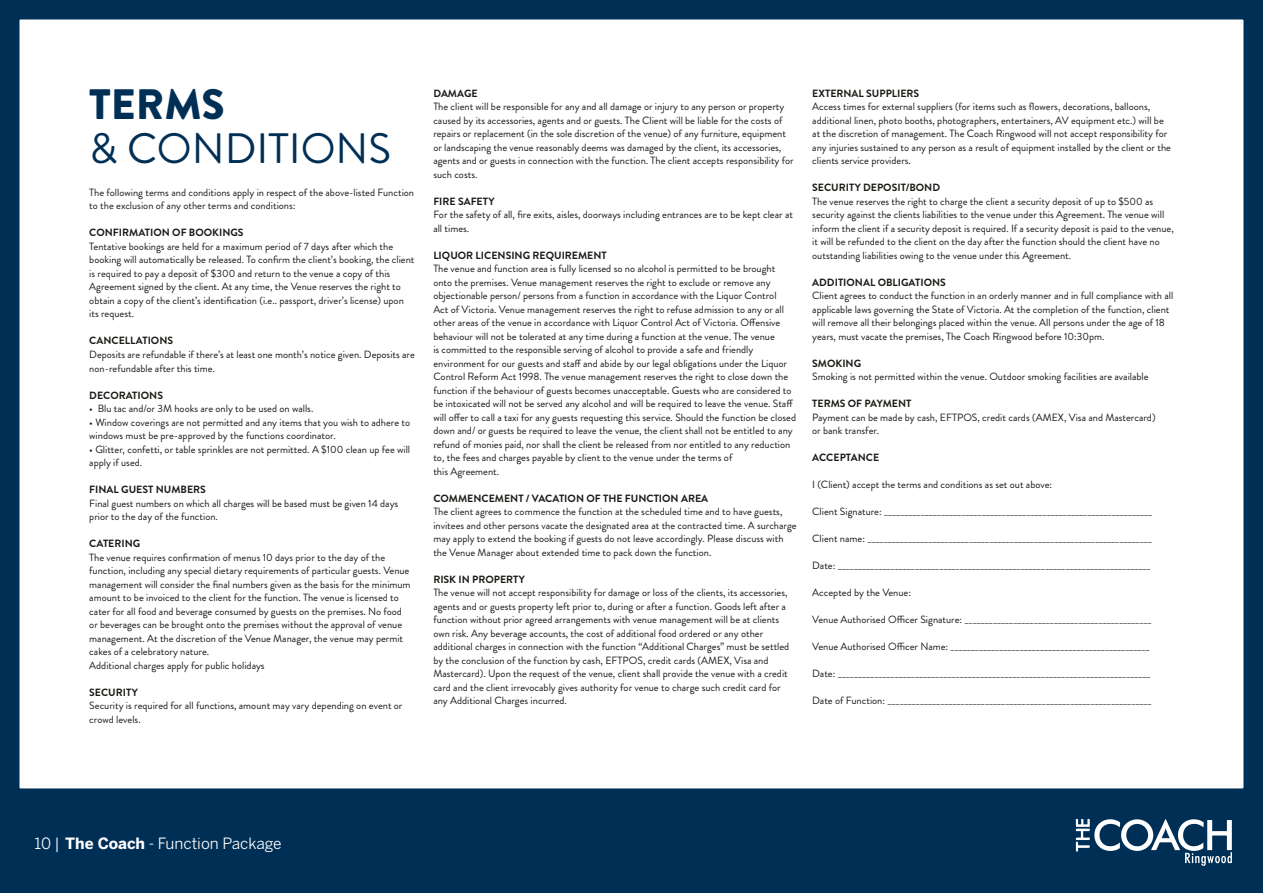
<style>
.page{position:relative;width:1263px;height:893px;background:#fff}
.page>*{position:absolute;margin:0;border:0;box-sizing:border-box;transform-origin:0 0}
.t1{font:42.45px "Brandon Grotesque";color:#002f56}
.t2{font:900 42.45px "Brandon Grotesque";color:#002f56}
.t3{font:15.45px "Benton Sans";color:#fff}
.t4{font:10.5px/13.5px "Brandon Grotesque";color:#1b1915}
.t5{font:700 10.5px "Brandon Grotesque";color:#1b1915}
.s1{font-weight:700}
</style>
<div class="page">
<div style="left:0;top:0;width:1263px;height:808px;border:19px solid #002f56"></div>
<div style="left:0;top:804px;width:1263px;height:89px;background:#002f56"></div>
<svg style="left:1076px;top:819px;width:156px;height:47px"></svg>
<h1 class="t2" style="left:89px;top:74px;width:137px">TERMS</h1>
<h1 class="t1" style="left:89px;top:119px;width:303px">&amp; CONDITIONS</h1>
<p class="t4" style="left:89px;top:186px;width:326px">The following terms and conditions apply in respect of the above-listed Function to the exclusion of any other terms and conditions:</p>
<p class="t5" style="left:89px;top:225px;width:156px">CONFIRMATION OF BOOKINGS</p>
<p class="t4" style="left:89px;top:240px;width:327px">Tentative bookings are held for a maximum period of 7 days after which the booking will automatically be released. To confirm the client’s booking, the client is required to pay a deposit of $300 and return to the venue a copy of this Agreement signed by the client. At any time, the Venue reserves the right to obtain a copy of the client’s identification (i.e.. passport, driver’s license) upon its request.</p>
<p class="t5" style="left:89px;top:334px;width:85px">CANCELLATIONS</p>
<p class="t4" style="left:89px;top:348px;width:327px">Deposits are refundable if there’s at least one month’s notice given. Deposits are non-refundable after this time.</p>
<p class="t5" style="left:89px;top:388px;width:75px">DECORATIONS</p>
<p class="t4" style="left:89px;top:402px;width:226px">• Blu tac and/or 3M hooks are only to be used on walls.</p>
<p class="t4" style="left:89px;top:415px;width:322px">• Window coverings are not permitted and any items that you wish to adhere to windows must be pre-approved by the functions coordinator.</p>
<p class="t4" style="left:89px;top:442px;width:322px">• Glitter, confetti, or table sprinkles are not permitted. A $100 clean up fee will apply if used.</p>
<p class="t5" style="left:89px;top:482px;width:118px">FINAL GUEST NUMBERS</p>
<p class="t4" style="left:89px;top:496px;width:310px">Final guest numbers on which all charges will be based must be given 14 days prior to the day of the function.</p>
<p class="t5" style="left:89px;top:536px;width:53px">CATERING</p>
<p class="t4" style="left:89px;top:550px;width:323px">The venue requires confirmation of menus 10 days prior to the day of the function, including any special dietary requirements of particular guests. Venue management will consider the final numbers given as the basis for the minimum amount to be invoiced to the client for the function. The venue is licensed to cater for all food and beverage consumed by guests on the premises. No food or beverages can be brought onto the premises without the approval of venue management. At the discretion of the Venue Manager, the venue may permit cakes of a celebratory nature.<br>Additional charges apply for public holidays</p>
<p class="t5" style="left:89px;top:685px;width:50px">SECURITY</p>
<p class="t4" style="left:89px;top:699px;width:315px">Security is required for all functions, amount may vary depending on event or crowd levels.</p>
<p class="t5" style="left:433px;top:86px;width:46px">DAMAGE</p>
<p class="t4" style="left:433px;top:100px;width:362px">The client will be responsible for any and all damage or injury to any person or property caused by its accessories, agents and or guests. The Client will be liable for the costs of repairs or replacement (in the sole discretion of the venue) of any furniture, equipment or landscaping the venue reasonably deems was damaged by the client, its accessories, agents and or guests in connection with the function. The client accepts responsibility for such costs.</p>
<p class="t5" style="left:433px;top:194px;width:63px">FIRE SAFETY</p>
<p class="t4" style="left:433px;top:208px;width:361px">For the safety of all, fire exits, aisles, doorways including entrances are to be kept clear at all times.</p>
<p class="t5" style="left:433px;top:248px;width:175px">LIQUOR LICENSING REQUIREMENT</p>
<p class="t4" style="left:433px;top:262px;width:364px">The venue and function area is fully licensed so no alcohol is permitted to be brought onto the premises. Venue management reserves the right to exclude or remove any objectionable person/ persons from a function in accordance with the Liquor Control<br>Act of Victoria. Venue management reserves the right to refuse admission to any or all other areas of the venue in accordance with Liquor Control Act of Victoria. Offensive behaviour will not be tolerated at any time during a function at the venue. The venue<br>is committed to the responsible serving of alcohol to provide a safe and friendly environment for our guests and staff and abide by our legal obligations under the Liquor Control Reform Act 1998. The venue management reserves the right to close down the function if the behaviour of guests becomes unacceptable. Guests who are considered to be intoxicated will not be served any alcohol and will be required to leave the venue. Staff will offer to call a taxi for any guests requesting this service. Should the function be closed down and/ or guests be required to leave the venue, the client shall not be entitled to any refund of monies paid, nor shall the client be released from nor entitled to any reduction to, the fees and charges payable by client to the venue under the terms of<br>this Agreement.</p>
<p class="t5" style="left:433px;top:491px;width:276px">COMMENCEMENT / VACATION OF THE FUNCTION AREA</p>
<p class="t4" style="left:433px;top:505px;width:365px">The client agrees to commence the function at the scheduled time and to have guests, invitees and other persons vacate the designated area at the contracted time. A surcharge may apply to extend the booking if guests do not leave accordingly. Please discuss with the Venue Manager about extended time to pack down the function.</p>
<p class="t5" style="left:433px;top:572px;width:93px">RISK IN PROPERTY</p>
<p class="t4" style="left:433px;top:586px;width:357px">The venue will not accept responsibility for damage or loss of the clients, its accessories, agents and or guests property left prior to, during or after a function. Goods left after a function without prior agreed arrangements with venue management will be at clients own risk. Any beverage accounts, the cost of additional food ordered or any other additional charges in connection with the function “Additional Charges” must be settled by the conclusion of the function by cash, EFTPOS, credit cards (AMEX, Visa and Mastercard). Upon the request of the venue, client shall provide the venue with a credit card and the client irrevocably gives authority for venue to charge such credit card for any Additional Charges incurred.</p>
<p class="t5" style="left:812px;top:86px;width:109px">EXTERNAL SUPPLIERS</p>
<p class="t4" style="left:812px;top:100px;width:360px">Access times for external suppliers (for items such as flowers, decorations, balloons, additional linen, photo booths, photographers, entertainers, AV equipment etc.) will be at the discretion of management. The Coach Ringwood will not accept responsibility for any injuries sustained to any person as a result of equipment installed by the client or the clients service providers.</p>
<p class="t5" style="left:812px;top:180px;width:129px">SECURITY DEPOSIT/BOND</p>
<p class="t4" style="left:812px;top:195px;width:363px">The venue reserves the right to charge the client a security deposit of up to $500 as security against the clients liabilities to the venue under this Agreement. The venue will inform the client if a security deposit is required. If a security deposit is paid to the venue, it will be refunded to the client on the day after the function should the client have no outstanding liabilities owing to the venue under this Agreement.</p>
<p class="t5" style="left:812px;top:275px;width:135px">ADDITIONAL OBLIGATIONS</p>
<p class="t4" style="left:812px;top:289px;width:362px">Client agrees to conduct the function in an orderly manner and in full compliance with all applicable laws governing the State of Victoria. At the completion of the function, client will remove all their belongings placed within the venue. All persons under the age of 18 years, must vacate the premises, The Coach Ringwood before 10:30pm.</p>
<p class="t5" style="left:812px;top:356px;width:50px">SMOKING</p>
<p class="t4" style="left:812px;top:370px;width:338px">Smoking is not permitted within the venue. Outdoor smoking facilities are available</p>
<p class="t5" style="left:812px;top:396px;width:101px">TERMS OF PAYMENT</p>
<p class="t4" style="left:812px;top:411px;width:345px">Payment can be made by cash, EFTPOS, credit cards (AMEX, Visa and Mastercard) or bank transfer.</p>
<p class="t5" style="left:812px;top:450px;width:68px">ACCEPTANCE</p>
<p class="t4" style="left:812px;top:478px;width:241px">I (Client) accept the terms and conditions as set out above:</p>
<p class="t4" style="left:812px;top:505px;width:342px">Client Signature: __________________________________________________________________</p>
<p class="t4" style="left:812px;top:532px;width:341px">Client name: ______________________________________________________________________</p>
<p class="t4" style="left:812px;top:559px;width:340px">Date: _____________________________________________________________________________</p>
<p class="t4" style="left:812px;top:586px;width:100px">Accepted by the Venue:</p>
<p class="t4" style="left:812px;top:613px;width:341px">Venue Authorised Officer Signature: ______________________________________________</p>
<p class="t4" style="left:812px;top:640px;width:339px">Venue Authorised Officer Name: _________________________________________________</p>
<p class="t4" style="left:812px;top:667px;width:340px">Date: _____________________________________________________________________________</p>
<p class="t4" style="left:812px;top:694px;width:341px">Date of Function: _________________________________________________________________</p>
<h2 class="t3" style="left:35px;top:834px;width:249px">10 | <span class="s1">The Coach</span> - Function Package</h2>
</div>
